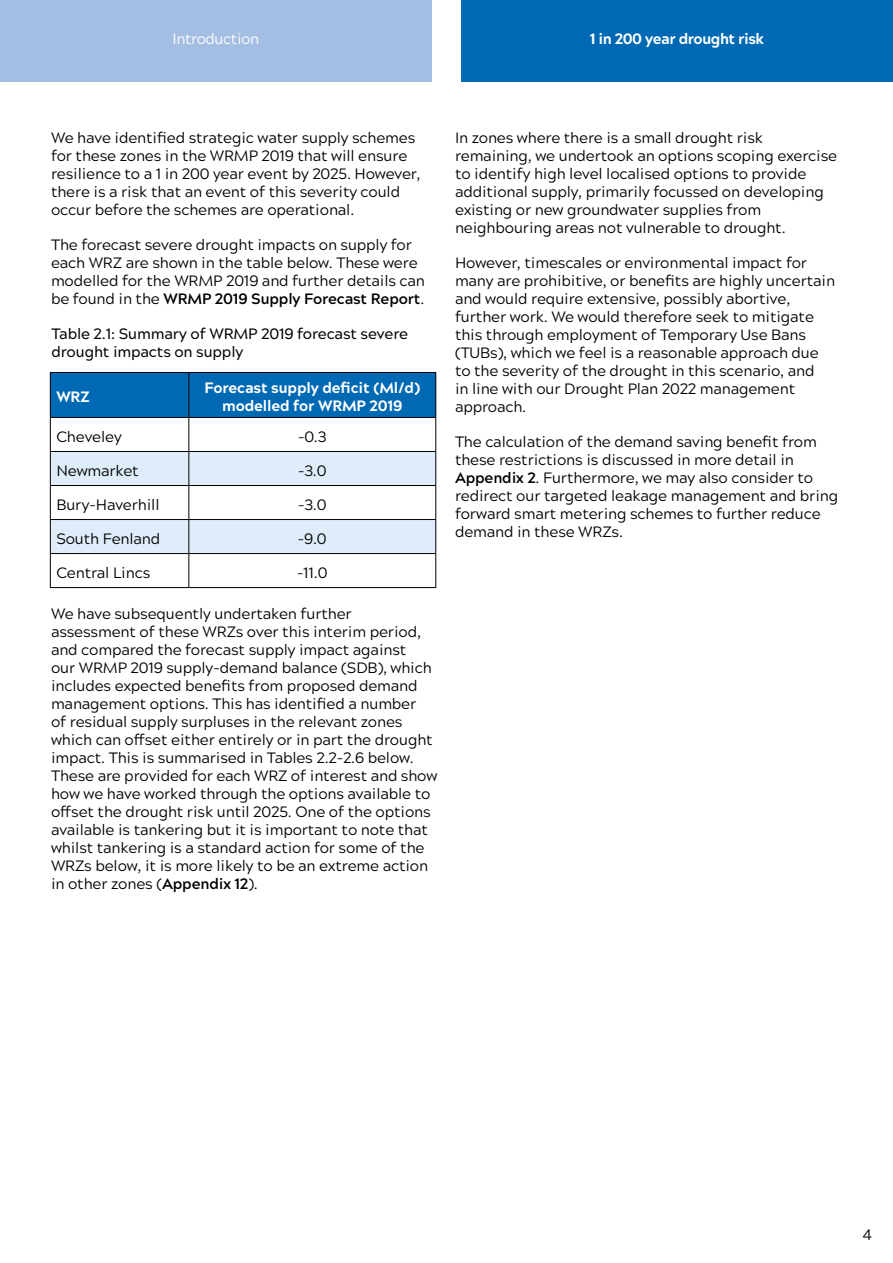
<style>
.page{position:relative;width:893px;height:1263px;background:#fff}
.page>*{position:absolute;margin:0;border:0;box-sizing:border-box;transform-origin:0 0}
.Body_text__P{font:15px/18px "Acherus Grotesque";letter-spacing:-.01em;color:#000}
.Table_text__P{font:15px "Acherus Grotesque";letter-spacing:-.01em;color:#000}
.Figure_Table_header{font:500 15px/18px "Acherus Grotesque";letter-spacing:-.01em;color:#000}
.Table_header__P{font:800 15px/18px "Acherus Grotesque";letter-spacing:-.01em;color:#fff;text-align:center}
.Table_header__P-2{font:800 15px "Acherus Grotesque";letter-spacing:-.03em;color:#fff}
.t1{font:15px "Acherus Grotesque";letter-spacing:-.03em;color:#fff}
.s1{font-weight:700}
</style>
<div class="page">
<div style="left:0;top:0;width:432px;height:82px;background:#a4bde3"></div>
<div style="left:461px;top:0;width:432px;height:82px;background:#0069b4"></div>
<div style="left:50px;top:372px;width:139px;height:45px;background:#0069b4"></div>
<div style="left:189px;top:372px;width:247px;height:45px;background:#0069b4"></div>
<svg style="left:51px;top:452px;width:384px;height:101px"></svg>
<hr style="left:50px;top:372px;width:139px;height:1px;background:#000">
<hr style="left:50px;top:373px;width:1px;height:44px;background:#000">
<hr style="left:189px;top:372px;width:247px;height:1px;background:#000">
<hr style="left:188px;top:373px;width:1px;height:44px;background:#000">
<hr style="left:435px;top:373px;width:1px;height:44px;background:#000">
<hr style="left:50px;top:417px;width:139px;height:1px;background:#000">
<hr style="left:50px;top:418px;width:1px;height:33px;background:#000">
<hr style="left:189px;top:417px;width:247px;height:1px;background:#000">
<hr style="left:188px;top:418px;width:1px;height:33px;background:#000">
<hr style="left:435px;top:418px;width:1px;height:33px;background:#000">
<hr style="left:50px;top:451px;width:139px;height:1px;background:#000">
<hr style="left:50px;top:452px;width:1px;height:33px;background:#000">
<hr style="left:189px;top:451px;width:247px;height:1px;background:#000">
<hr style="left:188px;top:452px;width:1px;height:33px;background:#000">
<hr style="left:435px;top:452px;width:1px;height:33px;background:#000">
<hr style="left:50px;top:485px;width:139px;height:1px;background:#000">
<hr style="left:50px;top:486px;width:1px;height:33px;background:#000">
<hr style="left:189px;top:485px;width:247px;height:1px;background:#000">
<hr style="left:188px;top:486px;width:1px;height:33px;background:#000">
<hr style="left:435px;top:486px;width:1px;height:33px;background:#000">
<hr style="left:50px;top:519px;width:139px;height:1px;background:#000">
<hr style="left:50px;top:520px;width:1px;height:33px;background:#000">
<hr style="left:189px;top:519px;width:247px;height:1px;background:#000">
<hr style="left:188px;top:520px;width:1px;height:33px;background:#000">
<hr style="left:435px;top:520px;width:1px;height:33px;background:#000">
<hr style="left:50px;top:553px;width:139px;height:1px;background:#000">
<hr style="left:50px;top:554px;width:1px;height:33px;background:#000">
<hr style="left:189px;top:553px;width:247px;height:1px;background:#000">
<hr style="left:188px;top:554px;width:1px;height:33px;background:#000">
<hr style="left:435px;top:554px;width:1px;height:33px;background:#000">
<hr style="left:50px;top:587px;width:139px;height:1px;background:#000">
<hr style="left:189px;top:587px;width:247px;height:1px;background:#000">
<p class="t1" style="left:173px;top:26px;width:88px">Introduction</p>
<p class="Table_header__P-2" style="left:590px;top:26px;width:176px">1 in 200 year drought risk</p>
<p class="Body_text__P" style="left:51px;top:127px;width:371px">We have identified strategic water supply schemes for these zones in the WRMP 2019 that will ensure resilience to a 1 in 200 year event by 2025. However, there is a risk that an event of this severity could occur before the schemes are operational.</p>
<p class="Body_text__P" style="left:51px;top:234px;width:375px">The forecast severe drought impacts on supply for each WRZ are shown in the table below. These were modelled for the WRMP 2019 and further details can be found in the <span class="s1">WRMP 2019 Supply Forecast Report</span>.</p>
<p class="Figure_Table_header" style="left:51px;top:324px;width:358px">Table 2.1: Summary of WRMP 2019 forecast severe drought impacts on supply</p>
<p class="Table_header__P" style="left:56px;top:387px;width:35px">WRZ</p>
<p class="Table_header__P" style="left:204px;top:378px;width:217px">Forecast supply deficit (Ml/d) modelled for WRMP 2019</p>
<p class="Table_text__P" style="left:56px;top:424px;width:67px">Cheveley</p>
<p class="Table_text__P" style="left:298px;top:424px;width:30px">-0.3</p>
<p class="Table_text__P" style="left:56px;top:458px;width:84px">Newmarket</p>
<p class="Table_text__P" style="left:298px;top:458px;width:30px">-3.0</p>
<p class="Table_text__P" style="left:56px;top:492px;width:105px">Bury-Haverhill</p>
<p class="Table_text__P" style="left:298px;top:492px;width:30px">-3.0</p>
<p class="Table_text__P" style="left:56px;top:526px;width:105px">South Fenland</p>
<p class="Table_text__P" style="left:298px;top:526px;width:30px">-9.0</p>
<p class="Table_text__P" style="left:56px;top:560px;width:95px">Central Lincs</p>
<p class="Table_text__P" style="left:297px;top:560px;width:32px">-11.0</p>
<p class="Body_text__P" style="left:51px;top:603px;width:388px">We have subsequently undertaken further assessment of these WRZs over this interim period, and compared the forecast supply impact against<br>our WRMP 2019 supply-demand balance (SDB), which includes expected benefits from proposed demand management options. This has identified a number<br>of residual supply surpluses in the relevant zones which can offset either entirely or in part the drought impact. This is summarised in Tables 2.2-2.6 below.<br>These are provided for each WRZ of interest and show how we have worked through the options available to offset the drought risk until 2025. One of the options available is tankering but it is important to note that whilst tankering is a standard action for some of the WRZs below, it is more likely to be an extreme action in other zones (<span class="s1">Appendix 12</span>).</p>
<p class="Body_text__P" style="left:455px;top:127px;width:384px">In zones where there is a small drought risk remaining, we undertook an options scoping exercise to identify high level localised options to provide additional supply, primarily focussed on developing existing or new groundwater supplies from neighbouring areas not vulnerable to drought.</p>
<p class="Body_text__P" style="left:455px;top:252px;width:382px">However, timescales or environmental impact for many are prohibitive, or benefits are highly uncertain and would require extensive, possibly abortive, further work. We would therefore seek to mitigate this through employment of Temporary Use Bans (TUBs), which we feel is a reasonable approach due to the severity of the drought in this scenario, and<br>in line with our Drought Plan 2022 management approach.</p>
<p class="Body_text__P" style="left:455px;top:431px;width:385px">The calculation of the demand saving benefit from these restrictions is discussed in more detail in <span class="s1">Appendix 2</span>. Furthermore, we may also consider to redirect our targeted leakage management and bring forward smart metering schemes to further reduce demand in these WRZs.</p>
<p class="Body_text__P" style="left:863px;top:1224px;width:11px">4</p>
</div>
